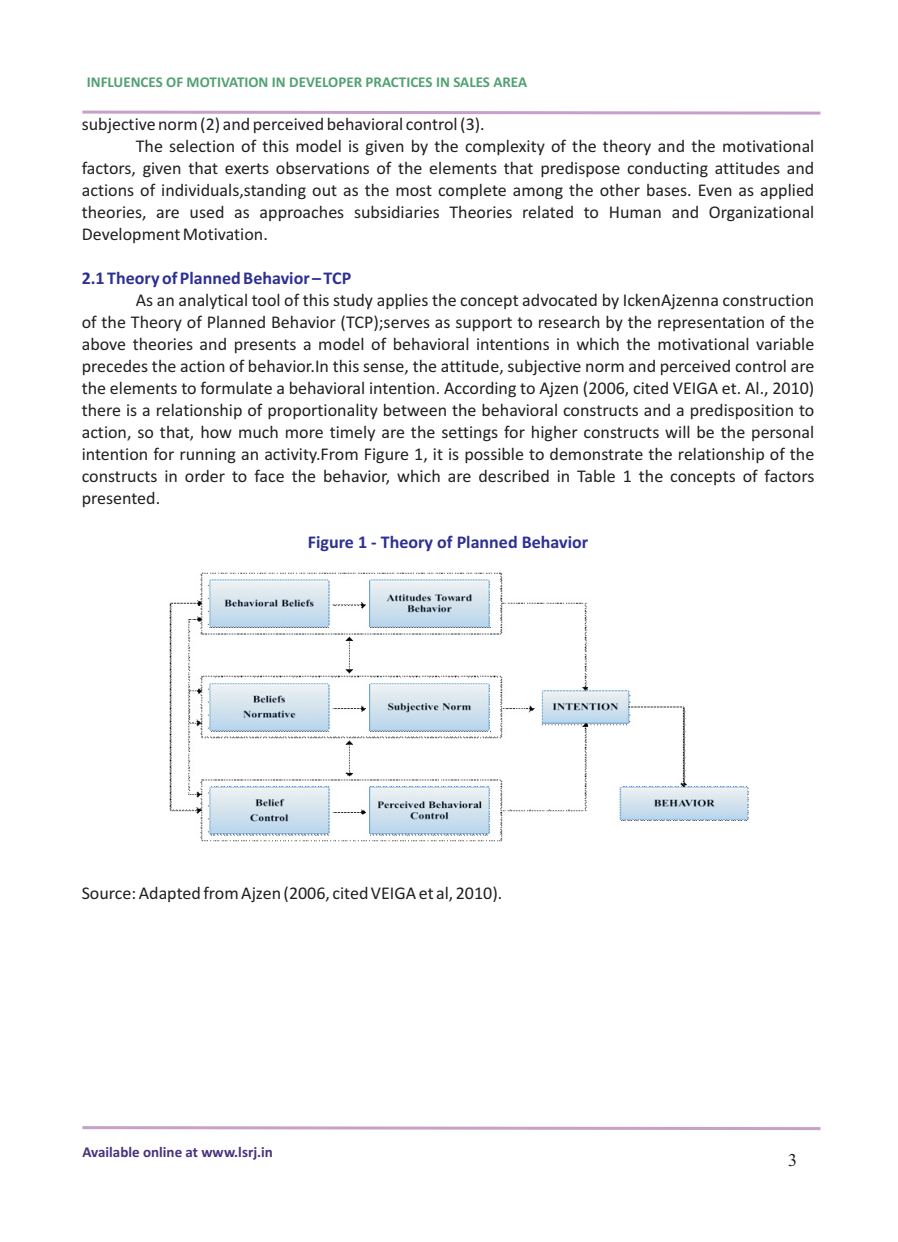
<style>
.page{position:relative;width:898px;height:1242px;background:#fff}
.page>*{position:absolute;margin:0;border:0;box-sizing:border-box;transform-origin:0 0}
.t1{font:18px/21.9px "Calibri";color:#231f20;text-align:justify}
.t2{font:700 18px "Calibri";color:#2e3092}
.t3{font:18px "Times New Roman";color:#231f20}
.t4{font:700 15px "Calibri";color:#53a174}
.t5{font:700 15px "Calibri";color:#49317d}
</style>
<div class="page">
<svg style="left:82px;top:110px;width:739px;height:5px"></svg>
<svg style="left:82px;top:1126px;width:739px;height:5px"></svg>
<img style="left:170px;top:572px;width:579px;height:270px">
<p class="t4" style="left:87px;top:76px;width:441px">INFLUENCES OF MOTIVATION IN DEVELOPER PRACTICES IN SALES AREA</p>
<p class="t1" style="left:82px;top:115px;width:404px">subjective norm (2) and perceived behavioral control (3).</p>
<p class="t1" style="left:136px;top:137px;width:679px">The selection of this model is given by the complexity of the theory and the motivational</p>
<p class="t1" style="left:82px;top:159px;width:733px">factors, given that exerts observations of the elements that predispose conducting attitudes and</p>
<p class="t1" style="left:82px;top:181px;width:734px">actions of individuals,standing out as the most complete among the other bases. Even as applied</p>
<p class="t1" style="left:82px;top:203px;width:733px">theories, are used as approaches subsidiaries Theories related to Human and Organizational</p>
<p class="t1" style="left:82px;top:225px;width:188px">Development Motivation.</p>
<p class="t2" style="left:82px;top:270px;width:271px">2.1 Theory of Planned Behavior – TCP</p>
<p class="t1" style="left:82px;top:290px;width:734px;text-indent:54px">As an analytical tool of this study applies the concept advocated by IckenAjzenna construction of the Theory of Planned Behavior (TCP);serves as support to research by the representation of the above theories and presents a model of behavioral intentions in which the motivational variable precedes the action of behavior.In this sense, the attitude, subjective norm and perceived control are the elements to formulate a behavioral intention. According to Ajzen (2006, cited VEIGA et. Al., 2010) there is a relationship of proportionality between the behavioral constructs and a predisposition to action, so that, how much more timely are the settings for higher constructs will be the personal intention for running an activity.From Figure 1, it is possible to demonstrate the relationship of the constructs in order to face the behavior, which are described in Table 1 the concepts of factors presented.</p>
<p class="t2" style="left:307px;top:534px;width:282px">Figure 1 - Theory of Planned Behavior</p>
<p class="t1" style="left:82px;top:884px;width:422px">Source: Adapted from Ajzen (2006, cited VEIGA et al, 2010).</p>
<p class="t5" style="left:82px;top:1145px;width:192px">Available online at www.lsrj.in</p>
<p class="t3" style="left:787px;top:1154px;width:10px">3</p>
</div>
